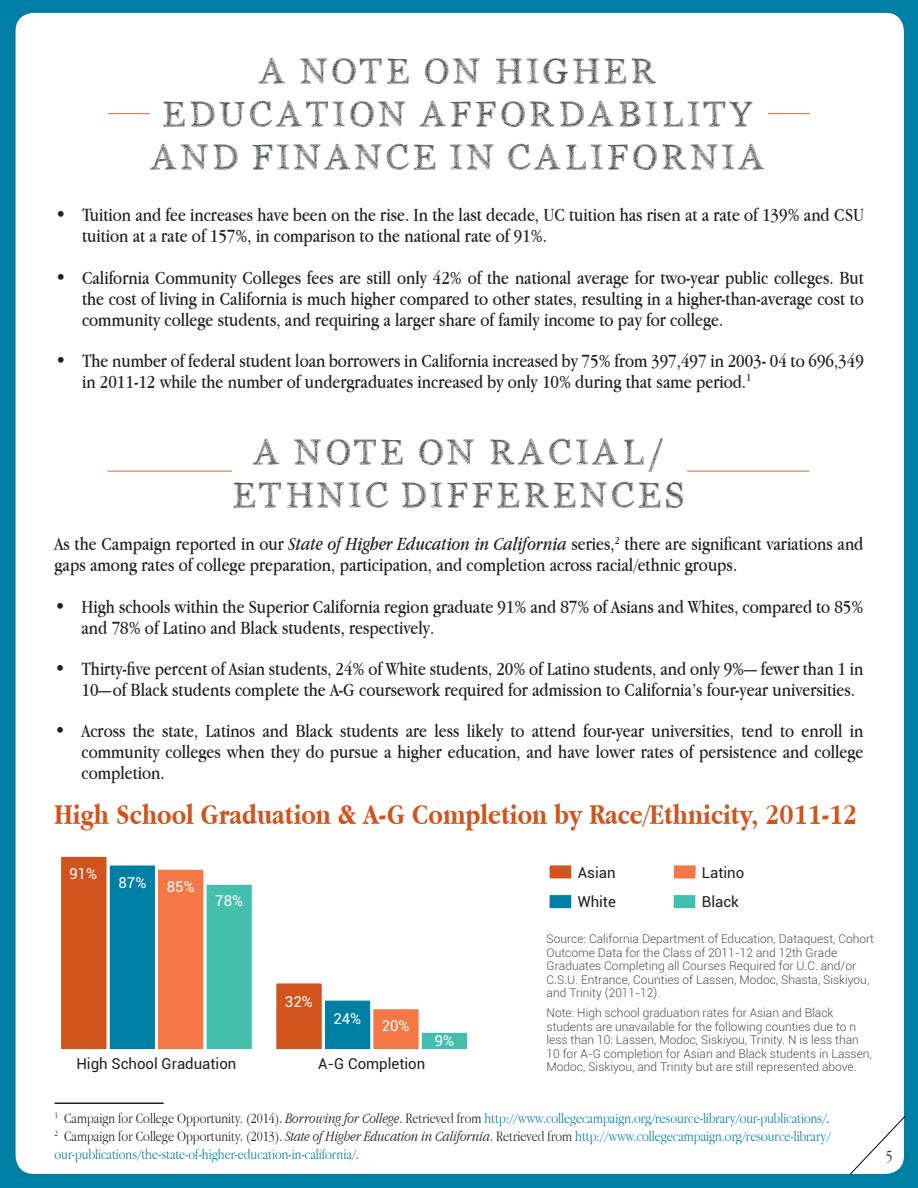
<style>
.page{position:relative;width:918px;height:1188px;background:#007fa5}
.page>*{position:absolute;margin:0;border:0;box-sizing:border-box;transform-origin:0 0}
.t1{font:36px/43.2px "PW Serif Scratch";color:#4b4c4d;text-align:center}
.t2{font:700 30px "Apple Garamond";color:#d1541f}
.t3{font:19.5px/21px "Apple Garamond";color:#231f20}
.t4{font:300 16.5px "Apple Garamond";color:#231f20}
.t5{font:300 15px/18px "Apple Garamond";color:#007fa5}
.t6{font:15px "Roboto";color:#231f20}
.t7{font:15px "Roboto";color:#fff}
.t8{font:300 12px/13.5px "Roboto";color:#4b4c4d}
.s1{font-style:italic}
.s2{color:#231f20}
.s3{font-style:italic;color:#231f20}
</style>
<div class="page">
<div style="left:16px;top:13px;width:888px;height:1161px;background:#fff;border-radius:18px"></div>
<hr style="left:108px;top:113px;width:702px;height:1px;background:#d66b37">
<div style="left:150px;top:54px;width:618px;height:115px;background:#fff"></div>
<hr style="left:107px;top:471px;width:702px;height:1px;background:#d66b37">
<div style="left:232px;top:435px;width:455px;height:72px;background:#fff"></div>
<hr style="left:55px;top:1102px;width:109px;height:2px;background:#231f20">
<svg style="left:849px;top:1115px;width:57px;height:60px"></svg>
<div style="left:547px;top:862px;width:27px;height:20px;background:#d15421;border:3px solid #fff"></div>
<div style="left:547px;top:892px;width:27px;height:19px;background:#007fa5;border:3px solid #fff"></div>
<svg style="left:673px;top:865px;width:23px;height:14px"></svg>
<div style="left:671px;top:892px;width:27px;height:19px;background:#44bfae;border:3px solid #fff"></div>
<div style="left:205px;top:883px;width:48px;height:168px;background:#44bfae"></div>
<div style="left:203px;top:882px;width:52px;height:170px;border:3px solid #fff"></div>
<div style="left:420px;top:1031px;width:49px;height:20px;background:#44bfae"></div>
<div style="left:419px;top:1030px;width:51px;height:22px;border:3px solid #fff"></div>
<div style="left:156px;top:868px;width:49px;height:183px;background:#f37845"></div>
<div style="left:155px;top:867px;width:51px;height:185px;border:3px solid #fff"></div>
<div style="left:372px;top:1008px;width:48px;height:43px;background:#f37845"></div>
<div style="left:370px;top:1006px;width:52px;height:46px;border:3px solid #fff"></div>
<div style="left:108px;top:864px;width:48px;height:187px;background:#007fa5"></div>
<div style="left:107px;top:862px;width:51px;height:190px;border:3px solid #fff"></div>
<div style="left:323px;top:999px;width:49px;height:52px;background:#007fa5"></div>
<div style="left:322px;top:998px;width:51px;height:54px;border:3px solid #fff"></div>
<div style="left:60px;top:855px;width:48px;height:196px;background:#d1541f"></div>
<div style="left:58px;top:854px;width:52px;height:198px;border:3px solid #fff"></div>
<div style="left:275px;top:982px;width:48px;height:69px;background:#d1541f"></div>
<div style="left:273px;top:980px;width:52px;height:72px;border:3px solid #fff"></div>
<p class="t1" style="left:150px;top:51px;width:619px">A NOTE ON HIGHER<br>EDUCATION AFFORDABILITY<br>AND FINANCE IN CALIFORNIA</p>
<p class="t3" style="left:82px;top:204px;width:784px;text-indent:-27px">• Tuition and fee increases have been on the rise. In the last decade, UC tuition has risen at a rate of 139% and CSU tuition at a rate of 157%, in comparison to the national rate of 91%.</p>
<p class="t3" style="left:82px;top:266px;width:783px;text-align:justify;text-indent:-27px">• California Community Colleges fees are still only 42% of the national average for two-year public colleges. But the cost of living in California is much higher compared to other states, resulting in a higher-than-average cost to community college students, and requiring a larger share of family income to pay for college.</p>
<p class="t3" style="left:82px;top:350px;width:783px;text-indent:-27px">• The number of federal student loan borrowers in California increased by 75% from 397,497 in 2003- 04 to 696,349 in 2011-12 while the number of undergraduates increased by only 10% during that same period.<sup>1</sup></p>
<p class="t1" style="left:253px;top:431px;width:415px">A NOTE ON RACIAL/</p>
<p class="t1" style="left:232px;top:475px;width:456px">ETHNIC DIFFERENCES</p>
<p class="t3" style="left:55px;top:533px;width:810px">As the Campaign reported in our <span class="s1">State of Higher Education in California</span> series,<sup>2</sup> there are significant variations and gaps among rates of college preparation, participation, and completion across racial/ethnic groups.</p>
<p class="t3" style="left:82px;top:596px;width:783px;text-indent:-27px">• High schools within the Superior California region graduate 91% and 87% of Asians and Whites, compared to 85% and 78% of Latino and Black students, respectively.</p>
<p class="t3" style="left:82px;top:658px;width:783px;text-indent:-27px">• Thirty-five percent of Asian students, 24% of White students, 20% of Latino students, and only 9%— fewer than 1 in<br>10—of Black students complete the A-G coursework required for admission to California’s four-year universities.</p>
<p class="t3" style="left:82px;top:720px;width:783px;text-align:justify;text-indent:-27px">• Across the state, Latinos and Black students are less likely to attend four-year universities, tend to enroll in community colleges when they do pursue a higher education, and have lower rates of persistence and college completion.</p>
<p class="t2" style="left:54px;top:798px;width:805px">High School Graduation &amp; A-G Completion by Race/Ethnicity, 2011-12</p>
<p class="t6" style="left:578px;top:862px;width:39px">Asian</p>
<p class="t6" style="left:578px;top:891px;width:40px">White</p>
<p class="t8" style="left:547px;top:932px;width:329px">Source: California Department of Education, Dataquest, Cohort Outcome Data for the Class of 2011-12 and 12th Grade Graduates Completing all Courses Required for U.C. and/or C.S.U. Entrance, Counties of Lassen, Modoc, Shasta, Siskiyou, and Trinity (2011-12).</p>
<p class="t8" style="left:547px;top:1006px;width:327px">Note: High school graduation rates for Asian and Black students are unavailable for the following counties due to n less than 10: Lassen, Modoc, Siskiyou, Trinity. N is less than 10 for A-G completion for Asian and Black students in Lassen, Modoc, Siskiyou, and Trinity but are still represented above.</p>
<p class="t6" style="left:702px;top:862px;width:44px">Latino</p>
<p class="t6" style="left:702px;top:891px;width:39px">Black</p>
<p class="t7" style="left:69px;top:863px;width:29px">91%</p>
<p class="t7" style="left:118px;top:873px;width:29px">87%</p>
<p class="t7" style="left:167px;top:876px;width:29px">85%</p>
<p class="t7" style="left:215px;top:890px;width:29px">78%</p>
<p class="t7" style="left:285px;top:991px;width:29px">32%</p>
<p class="t7" style="left:333px;top:1008px;width:29px">24%</p>
<p class="t7" style="left:382px;top:1015px;width:29px">20%</p>
<p class="t7" style="left:435px;top:1030px;width:21px">9%</p>
<p class="t6" style="left:76px;top:1053px;width:162px">High School Graduation</p>
<p class="t6" style="left:318px;top:1053px;width:109px">A-G Completion</p>
<p class="t5" style="left:55px;top:1109px;width:777px"><sup>1</sup> <span class="s2">Campaign for College Opportunity. (2014).</span> <span class="s3">Borrowing for College</span><span class="s2">. Retrieved from</span> http://www.collegecampaign.org/resource-library/our-publications/<span class="s2">.</span></p>
<p class="t5" style="left:55px;top:1127px;width:777px"><sup>2</sup> <span class="s2">Campaign for College Opportunity. (2013).</span> <span class="s3">State of Higher Education in California</span><span class="s2">. Retrieved from</span> http://www.collegecampaign.org/resource-library/ our-publications/the-state-of-higher-education-in-california/<span class="s2">.</span></p>
<p class="t4" style="left:886px;top:1146px;width:8px">5</p>
</div>
